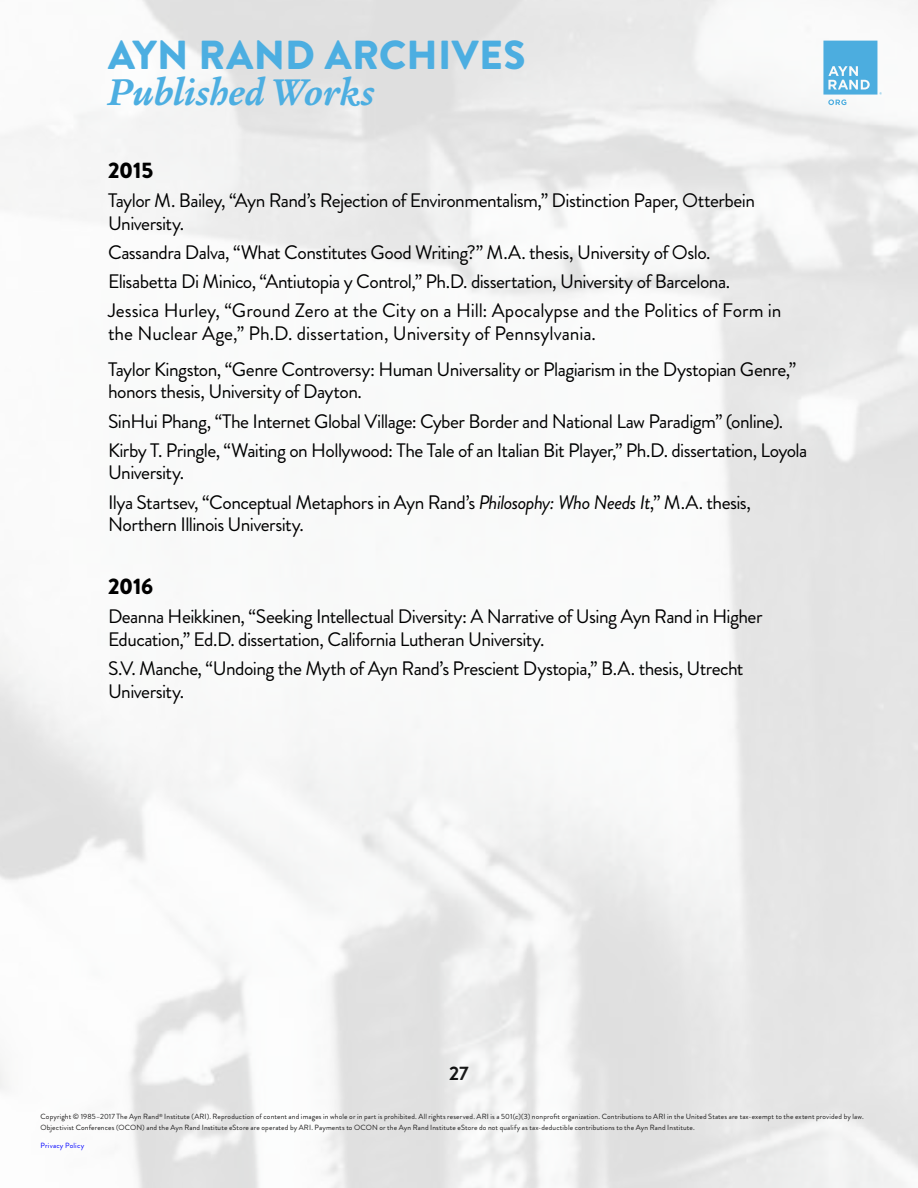
<style>
.page{position:relative;width:918px;height:1188px;background:#fff}
.page>*{position:absolute;margin:0;border:0;box-sizing:border-box;transform-origin:0 0}
.t1{font:900 40.5px "Brandon Grotesque";letter-spacing:.01em;color:#4caee1}
.t2{font:italic 700 40.5px "Legacy Serif ITC Pro";color:#4caee1}
.t3{font:900 22.5px "Brandon Grotesque";letter-spacing:-.01em;color:#000}
.t4{font:19.5px/29.2px "Brandon Grotesque";letter-spacing:-.03em;color:#000}
.t5{font:700 19.5px "Brandon Grotesque";color:#000}
.t6{font:7.5px/10.5px "Brandon Grotesque";letter-spacing:.015em;color:#1c1b1b}
.t7{font:7.5px "Brandon Grotesque";letter-spacing:.03em;color:#00f}
.s1{font-style:italic}
</style>
<div class="page">
<svg style="left:823px;top:41px;width:59px;height:64px"></svg>
<h1 class="t1" style="left:108px;top:26px;width:419px">AYN RAND ARCHIVES</h1>
<h1 class="t2" style="left:108px;top:66px;width:268px">Published Works</h1>
<p class="t3" style="left:108px;top:154px;width:47px">2015</p>
<p class="t4" style="left:108px;top:189px;width:649px;line-height:22.5px">Taylor M. Bailey, “Ayn Rand’s Rejection of Environmentalism,” Distinction Paper, Otterbein<br>University.</p>
<p class="t4" style="left:108px;top:238px;width:675px">Cassandra Dalva, “What Constitutes Good Writing?” M.A. thesis, University of Oslo.<br>Elisabetta Di Minico, “Antiutopia y Control,” Ph.D. dissertation, University of Barcelona.<br>Jessica Hurley, “Ground Zero at the City on a Hill: Apocalypse and the Politics of Form in</p>
<p class="t4" style="left:108px;top:315px;width:690px;line-height:36px">the Nuclear Age,” Ph.D. dissertation, University of Pennsylvania.<br>Taylor Kingston, “Genre Controversy: Human Universality or Plagiarism in the Dystopian Genre,”</p>
<p class="t4" style="left:108px;top:377px;width:701px">honors thesis, University of Dayton.<br>SinHui Phang, “The Internet Global Village: Cyber Border and National Law Paradigm” (online).<br>Kirby T. Pringle, “Waiting on Hollywood: The Tale of an Italian Bit Player,” Ph.D. dissertation, Loyola</p>
<p class="t4" style="left:108px;top:458px;width:645px">University.<br>Ilya Startsev, “Conceptual Metaphors in Ayn Rand’s <span class="s1">Philosophy: Who Needs It</span>,” M.A. thesis,</p>
<p class="t4" style="left:108px;top:510px;width:197px">Northern Illinois University.</p>
<p class="t3" style="left:108px;top:570px;width:47px">2016</p>
<p class="t4" style="left:108px;top:606px;width:656px;line-height:22.5px">Deanna Heikkinen, “Seeking Intellectual Diversity: A Narrative of Using Ayn Rand in Higher<br>Education,” Ed.D. dissertation, California Lutheran University.</p>
<p class="t4" style="left:108px;top:657px;width:637px;line-height:22.5px">S.V. Manche, “Undoing the Myth of Ayn Rand’s Prescient Dystopia,” B.A. thesis, Utrecht<br>University.</p>
<p class="t5" style="left:449px;top:1060px;width:21px">27</p>
<p class="t6" style="left:40px;top:1111px;width:825px">Copyright © 1985–2017 The Ayn Rand<sup>®</sup> Institute (ARI). Reproduction of content and images in whole or in part is prohibited. All rights reserved. ARI is a 501(c)(3) nonprofit organization. Contributions to ARI in the United States are tax-exempt to the extent provided by law.<br>Objectivist Conferences (OCON) and the Ayn Rand Institute eStore are operated by ARI. Payments to OCON or the Ayn Rand Institute eStore do not qualify as tax-deductible contributions to the Ayn Rand Institute.</p>
<p class="t7" style="left:41px;top:1140px;width:45px">Privacy Policy</p>
</div>
